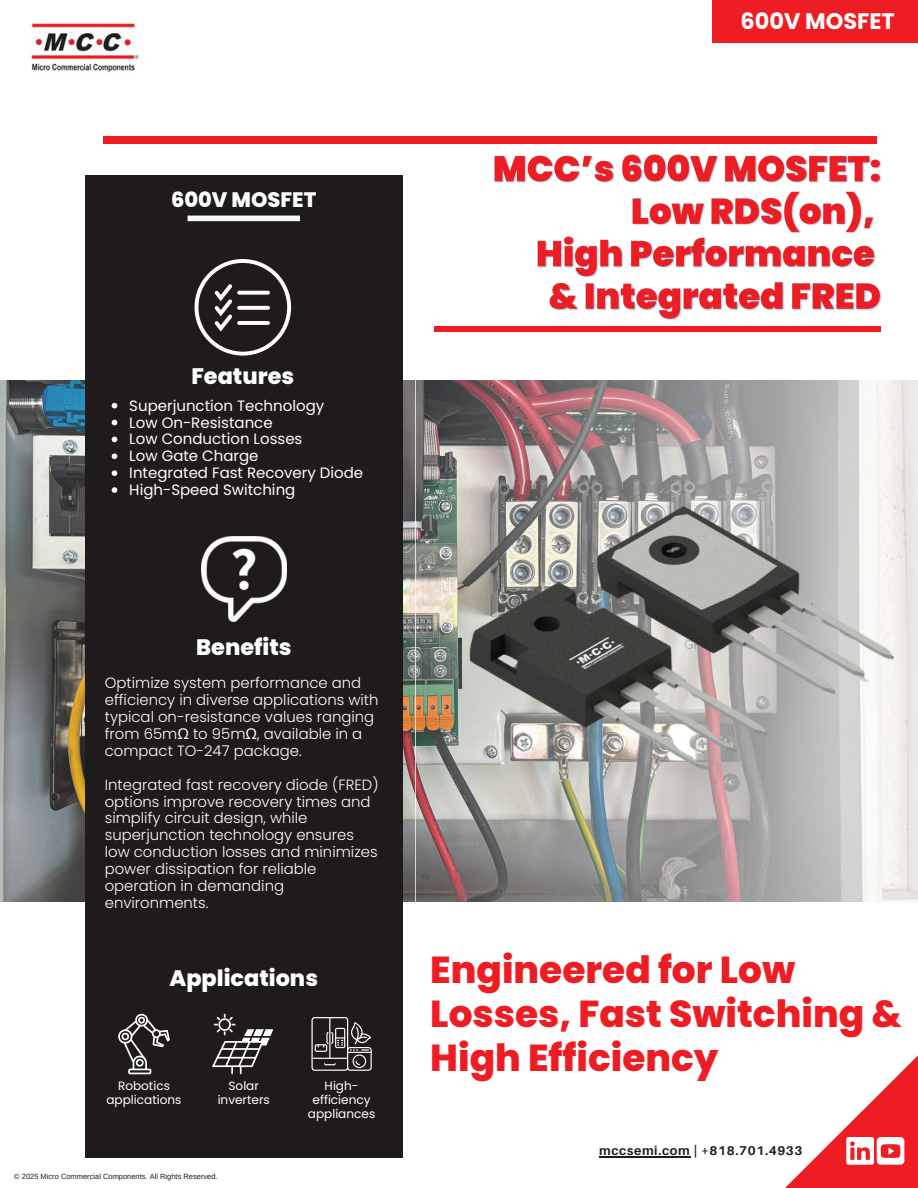
<style>
.page{position:relative;width:918px;height:1188px;background:#fff}
.page>*{position:absolute;margin:0;border:0;box-sizing:border-box;transform-origin:0 0}
.t1{font:800 37.5px/43.8px "Poppins";color:#ee1d23}
.t2{font:800 22.35px "Poppins";color:#fff}
.t3{font:700 22.35px "Poppins";color:#fff}
.t4{font:800 20.85px "Poppins";color:#fff}
.t5{font:15px "Poppins";color:#fff}
.t6{font:300 14.85px/16.8px "Poppins";color:#fff}
.t7{font:700 12.75px "Aileron";letter-spacing:.05em;color:#1f1b1c}
.t8{font:12.15px/14.1px "Poppins";color:#fff;text-align:center}
.t9{font:7.5px "Arimo";color:#1f1b1c}
.s1{font-family:"Noto Sans";font-weight:400}
</style>
<div class="page">
<img style="left:0;top:380px;width:416px;height:521px">
<svg style="left:416px;top:331px;width:502px;height:571px"></svg>
<div style="left:85px;top:175px;width:318px;height:983px;background:#1f1b1c"></div>
<div style="left:713px;top:0;width:205px;height:43px;background:#ee1d23"></div>
<svg style="left:684px;top:1056px;width:234px;height:132px"></svg>
<div style="left:188px;top:216px;width:112px;height:5px;background:#f7fafb"></div>
<img style="left:31px;top:23px;width:108px;height:50px">
<svg style="left:195px;top:259px;width:96px;height:97px"></svg>
<img style="left:201px;top:536px;width:86px;height:86px">
<svg style="left:846px;top:1137px;width:28px;height:28px"></svg>
<div style="left:877px;top:1137px;width:27px;height:28px;background:#fff;border-radius:4px"></div>
<svg style="left:881px;top:1144px;width:19px;height:14px"></svg>
<div style="left:434px;top:326px;width:447px;height:5px;background:#ee1d23"></div>
<div style="left:103px;top:136px;width:774px;height:8px;background:#ee1d23"></div>
<img style="left:403px;top:474px;width:515px;height:334px">
<svg style="left:118px;top:1014px;width:52px;height:60px"></svg>
<svg style="left:212px;top:1014px;width:61px;height:60px"></svg>
<svg style="left:311px;top:1017px;width:61px;height:54px"></svg>
<svg style="left:112px;top:403px;width:5px;height:5px"></svg>
<svg style="left:112px;top:420px;width:5px;height:5px"></svg>
<svg style="left:112px;top:437px;width:5px;height:5px"></svg>
<svg style="left:112px;top:453px;width:5px;height:6px"></svg>
<svg style="left:112px;top:470px;width:5px;height:6px"></svg>
<svg style="left:112px;top:487px;width:5px;height:6px"></svg>
<img style="left:494px;top:154px;width:388px;height:167px">
<hr style="left:599px;top:1156px;width:92px;height:1px;background:#1f1b1c">
<h4 class="t3" style="left:741px;top:6px;width:156px">600V MOSFET</h4>
<p class="t4" style="left:171px;top:185px;width:147px">600V MOSFET</p>
<p class="t2" style="left:191px;top:360px;width:104px">Features</p>
<p class="t5" style="left:129px;top:395px;width:196px">Superjunction Technology</p>
<p class="t5" style="left:129px;top:412px;width:145px">Low On-Resistance</p>
<h3 class="t5" style="left:129px;top:429px;width:175px">Low Conduction Losses</h3>
<p class="t5" style="left:129px;top:446px;width:131px">Low Gate Charge</p>
<p class="t5" style="left:129px;top:462px;width:235px">Integrated Fast Recovery Diode</p>
<p class="t5" style="left:129px;top:479px;width:168px">High-Speed Switching</p>
<p class="t2" style="left:196px;top:632px;width:97px">Benefits</p>
<h2 class="t6" style="left:105px;top:675px;width:275px">Optimize system performance and efficiency in diverse applications with typical on-resistance values ranging from 65m<span class="s1">Ω</span> to 95m<span class="s1">Ω</span>, available in a compact TO-247 package.</h2>
<h2 class="t6" style="left:105px;top:776px;width:275px">Integrated fast recovery diode (FRED) options improve recovery times and simplify circuit design, while superjunction technology ensures low conduction losses and minimizes power dissipation for reliable operation in demanding environments.</h2>
<p class="t2" style="left:169px;top:963px;width:150px">Applications</p>
<p class="t8" style="left:106px;top:1079px;width:77px">Robotics applications</p>
<h6 class="t8" style="left:308px;top:1079px;width:69px">High&shy;efficiency appliances</h6>
<p class="t8" style="left:218px;top:1079px;width:54px">Solar inverters</p>
<h3 class="t9" style="left:14px;top:1172px;width:205px">© 2025 Micro Commercial Components. All Rights Reserved.</h3>
<h3 class="t1" style="left:430px;top:948px;width:473px">Engineered for Low<br>Losses, Fast Switching &amp;<br>High Efficiency</h3>
<h4 class="t7" style="left:599px;top:1143px;width:205px">mccsemi.com | +818.701.4933</h4>
</div>
